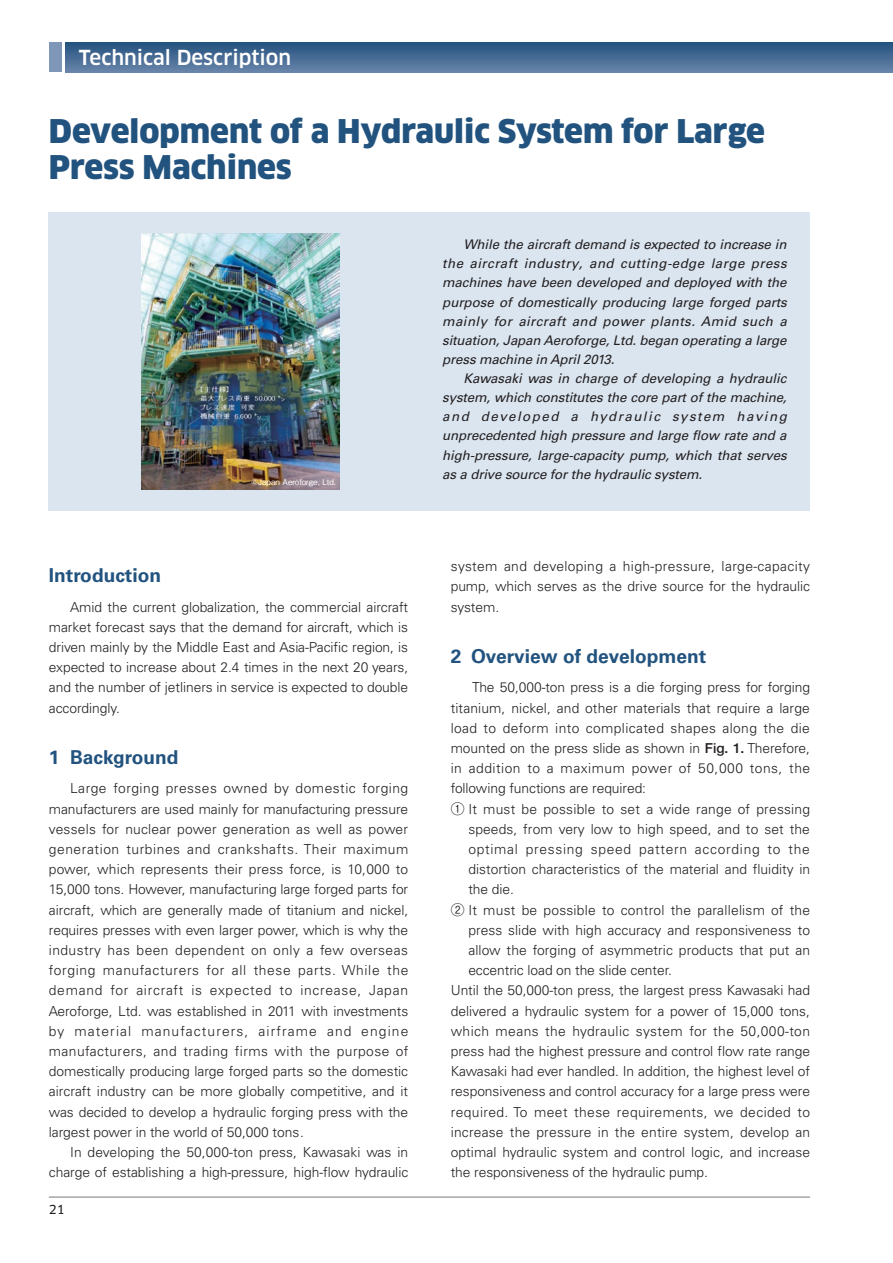
<style>
.page{position:relative;width:893px;height:1263px;background:#fff}
.page>*{position:absolute;margin:0;border:0;box-sizing:border-box;transform-origin:0 0}
.t1{font:900 31.95px/36px "Clan Pro";color:#22537f}
.t2{font:500 20.25px "Clan Pro";color:#fff}
.t3{font:700 19.2px "Univers LT Pro 65";color:#22537f}
.t4{font:300 13.8px/20.2px "Univers LT Pro 45";color:#231f20;text-align:justify}
.t5{font:300 13.8px "Univers LT Pro 45";letter-spacing:.025em;color:#231f20}
.t6{font:300 13.8px "Univers LT Pro 45";letter-spacing:.03em;color:#231f20}
.t7{font:300 13.8px "Univers LT Pro 45";letter-spacing:.035em;color:#231f20}
.t8{font:300 13.8px "Univers LT Pro 45";letter-spacing:.05em;color:#231f20}
.t9{font:italic 13.35px/19.2px "Univers LT Pro 55";letter-spacing:-.01em;color:#231f20;text-align:justify}
.t10{font:12.15px "Clan Pro News";color:#231f20}
.t11{font:7.95px "Gothic BBB Pro Medium 90 msp RKSJ H";color:#fff}
.s1{font-family:"Helvetica Neue LT Std";font-weight:500}
.s2{font-family:"Gothic BBB Pro";font-weight:500}
</style>
<div class="page">
<svg style="left:66px;top:43px;width:827px;height:29px;background:#466b94"></svg>
<div style="left:49px;top:43px;width:13px;height:29px;background:#7e96b7"></div>
<hr style="left:49px;top:1197px;width:761px;height:1px;background:#76787b">
<div style="left:49px;top:212px;width:761px;height:299px;background:#dae5f0"></div>
<img style="left:141px;top:234px;width:198px;height:255px">
<h2 class="t2" style="left:79px;top:46px;width:214px">Technical Description</h2>
<h1 class="t1" style="left:49px;top:113px;width:718px">Development of a Hydraulic System for Large<br>Press Machines</h1>
<p class="t11" style="left:251px;top:475px;width:86px">©Japan Aeroforge, Ltd.</p>
<h3 class="t3" style="left:49px;top:564px;width:114px">Introduction</h3>
<p class="t4" style="left:49px;top:596px;width:361px;text-indent:21px">Amid the current globalization, the commercial aircraft market forecast says that the demand for aircraft, which is driven mainly by the Middle East and Asia-Pacific region, is expected to increase about 2.4 times in the next 20 years, and the number of jetliners in service is expected to double accordingly.</p>
<h3 class="t3" style="left:49px;top:746px;width:131px">1 Background</h3>
<p class="t4" style="left:49px;top:778px;width:361px;text-indent:21px">Large forging presses owned by domestic forging manufacturers are used mainly for manufacturing pressure vessels for nuclear power generation as well as power generation turbines and crankshafts. Their maximum power, which represents their press force, is 10,000 to 15,000 tons. However, manufacturing large forged parts for aircraft, which are generally made of titanium and nickel, requires presses with even larger power, which is why the industry has been dependent on only a few overseas forging manufacturers for all these parts. While the demand for aircraft is expected to increase, Japan Aeroforge, Ltd. was established in 2011 with investments by material manufacturers, airframe and engine manufacturers, and trading firms with the purpose of domestically producing large forged parts so the domestic aircraft industry can be more globally competitive, and it was decided to develop a hydraulic forging press with the largest power in the world of 50,000 tons .</p>
<p class="t4" style="left:49px;top:1142px;width:361px;text-align:right">In developing the 50,000-ton press, Kawasaki was in charge of establishing a high-pressure, high-flow hydraulic</p>
<p class="t10" style="left:49px;top:1202px;width:17px">21</p>
<p class="t9" style="left:442px;top:235px;width:346px;text-indent:21px">While the aircraft demand is expected to increase in the aircraft industry, and cutting-edge large press machines have been developed and deployed with the purpose of domestically producing large forged parts mainly for aircraft and power plants. Amid such a situation, Japan Aeroforge, Ltd. began operating a large press machine in April 2013.</p>
<p class="t9" style="left:442px;top:369px;width:346px;text-indent:21px">Kawasaki was in charge of developing a hydraulic system, which constitutes the core part of the machine, and developed a hydraulic system having unprecedented high pressure and large flow rate and a high-pressure, large-capacity pump, which that serves as a drive source for the hydraulic system.</p>
<p class="t4" style="left:451px;top:556px;width:361px">system and developing a high-pressure, large-capacity pump, which serves as the drive source for the hydraulic system.</p>
<h3 class="t3" style="left:451px;top:645px;width:257px">2 Overview of development</h3>
<p class="t4" style="left:472px;top:677px;width:340px">The 50,000-ton press is a die forging press for forging</p>
<p class="t4" style="left:451px;top:697px;width:361px">titanium, nickel, and other materials that require a large</p>
<p class="t5" style="left:451px;top:719px;width:361px">load to deform into complicated shapes along the die</p>
<p class="t4" style="left:451px;top:738px;width:361px">mounted on the press slide as shown in <span class="s1">Fig. 1.</span> Therefore,</p>
<p class="t7" style="left:451px;top:760px;width:361px">in addition to a maximum power of 50,000 tons, the</p>
<p class="t4" style="left:451px;top:778px;width:197px">following functions are required:</p>
<p class="t4" style="left:451px;top:798px;width:361px"><span class="s2">①</span> It must be possible to set a wide range of pressing</p>
<p class="t4" style="left:468px;top:819px;width:343px">speeds, from very low to high speed, and to set the</p>
<p class="t8" style="left:468px;top:841px;width:343px">optimal pressing speed pattern according to the</p>
<p class="t4" style="left:468px;top:859px;width:343px">distortion characteristics of the material and fluidity in</p>
<p class="t4" style="left:468px;top:879px;width:47px">the die.</p>
<p class="t4" style="left:451px;top:899px;width:361px"><span class="s2">②</span> It must be possible to control the parallelism of the</p>
<p class="t4" style="left:468px;top:920px;width:343px">press slide with high accuracy and responsiveness to</p>
<p class="t4" style="left:468px;top:940px;width:343px">allow the forging of asymmetric products that put an</p>
<p class="t4" style="left:468px;top:960px;width:205px">eccentric load on the slide center.</p>
<p class="t4" style="left:451px;top:980px;width:361px">Until the 50,000-ton press, the largest press Kawasaki had</p>
<p class="t4" style="left:451px;top:1000px;width:361px">delivered a hydraulic system for a power of 15,000 tons,</p>
<p class="t5" style="left:451px;top:1022px;width:361px">which means the hydraulic system for the 50,000-ton</p>
<p class="t4" style="left:451px;top:1041px;width:361px">press had the highest pressure and control flow rate range</p>
<p class="t4" style="left:451px;top:1061px;width:361px">Kawasaki had ever handled. In addition, the highest level of</p>
<p class="t4" style="left:451px;top:1081px;width:361px">responsiveness and control accuracy for a large press were</p>
<p class="t6" style="left:451px;top:1103px;width:361px">required. To meet these requirements, we decided to</p>
<p class="t4" style="left:451px;top:1122px;width:361px">increase the pressure in the entire system, develop an</p>
<p class="t4" style="left:451px;top:1142px;width:361px">optimal hydraulic system and control logic, and increase</p>
<p class="t4" style="left:451px;top:1162px;width:259px">the responsiveness of the hydraulic pump.</p>
</div>
